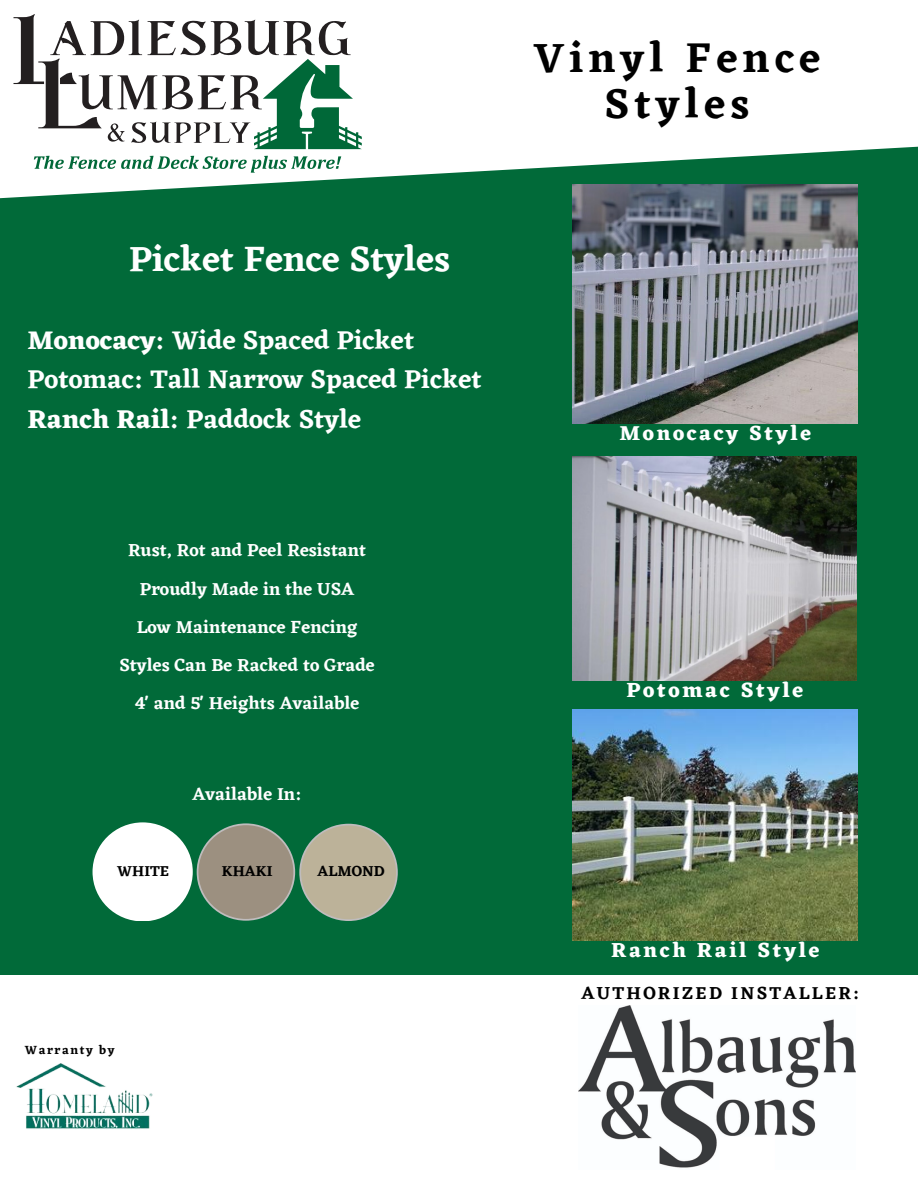
<style>
.page{position:relative;width:918px;height:1188px;background:#fff}
.page>*{position:absolute;margin:0;border:0;box-sizing:border-box;transform-origin:0 0}
.t1{font:600 42.6px/46.2px "Eczar";letter-spacing:.12em;color:#000;text-align:center}
.t2{font:600 36px "Eczar";color:#fff}
.t3{font:600 26.55px/39.3px "Eczar";color:#fff}
.t4{font:700 21.15px "Eczar";letter-spacing:.12em;color:#fff}
.t5{font:700 21px "Eczar";letter-spacing:.12em;color:#fff}
.t6{font:600 18px/38.2px "Eczar";color:#fff;text-align:center}
.t7{font:600 18px "Eczar";letter-spacing:.12em;color:#000}
.t8{font:600 15px "Eczar";color:#000}
.t9{font:600 12.3px "Eczar";letter-spacing:.12em;color:#000}
.s1{font-weight:700}
</style>
<div class="page">
<div style="left:0;top:147px;width:918px;height:828px;background:#016a39"></div>
<img style="left:573px;top:457px;width:284px;height:224px">
<img style="left:573px;top:184px;width:285px;height:240px">
<img style="left:573px;top:710px;width:285px;height:231px">
<svg style="left:34px;top:156px;width:307px;height:17px"></svg>
<svg style="left:14px;top:14px;width:348px;height:135px"></svg>
<img style="left:16px;top:1063px;width:137px;height:66px">
<svg style="left:93px;top:822px;width:100px;height:99px"></svg>
<svg style="left:197px;top:823px;width:201px;height:98px;background:#84957b"></svg>
<img style="left:579px;top:1006px;width:276px;height:162px">
<h2 class="t2" style="left:129px;top:238px;width:323px">Picket Fence Styles</h2>
<h3 class="t3" style="left:28px;top:320px;width:456px"><span class="s1">Monocacy</span>: Wide Spaced Picket<br>Potomac: Tall Narrow Spaced Picket<br><span class="s1">Ranch Rail</span>: Paddock Style</h3>
<p class="t6" style="left:119px;top:531px;width:257px">Rust, Rot and Peel Resistant<br>Proudly Made in the USA<br>Low Maintenance Fencing<br>Styles Can Be Racked to Grade<br>4' and 5' Heights Available</p>
<p class="t6" style="left:193px;top:775px;width:111px">Available In:</p>
<p class="t8" style="left:117px;top:862px;width:54px">WHITE</p>
<p class="t8" style="left:222px;top:862px;width:52px">KHAKI</p>
<p class="t8" style="left:318px;top:862px;width:69px">ALMOND</p>
<p class="t9" style="left:25px;top:1042px;width:91px">Warranty by</p>
<h1 class="t1" style="left:534px;top:34px;width:288px">Vinyl Fence<br>Styles</h1>
<p class="t5" style="left:619px;top:420px;width:193px">Monocacy Style</p>
<p class="t4" style="left:627px;top:677px;width:178px">Potomac Style</p>
<p class="t5" style="left:611px;top:937px;width:210px">Ranch Rail Style</p>
<p class="t7" style="left:582px;top:982px;width:280px">AUTHORIZED INSTALLER:</p>
</div>
